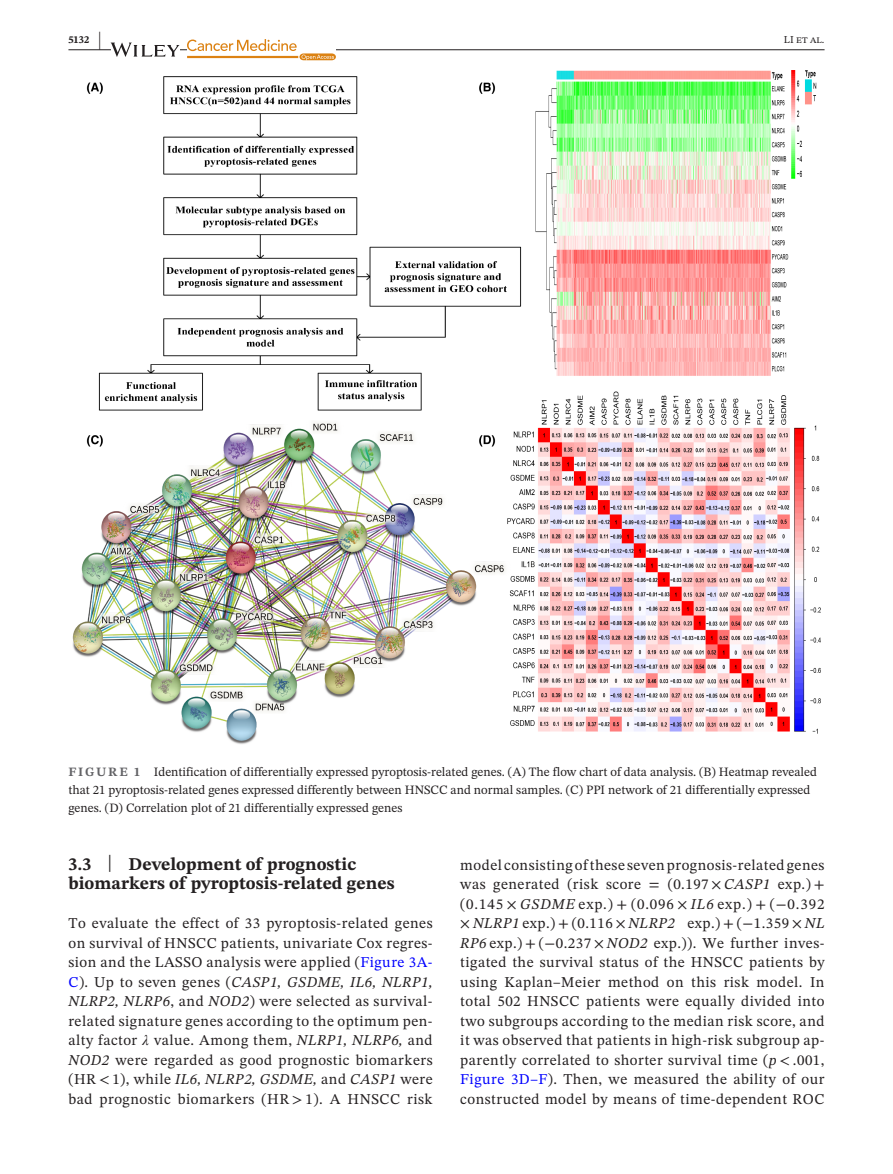
<style>
.page{position:relative;width:893px;height:1174px;background:#fff}
.page>*{position:absolute;margin:0;border:0;box-sizing:border-box;transform-origin:0 0}
.t1{font:700 18px/19.5px "STIX Two Text";color:#231f20}
.t2{font:15px/19.5px "STIX Two Text";letter-spacing:.035em;color:#231f20;text-align:justify}
.t3{font:12.75px/18px "STIX Two Text";color:#231f20}
.t4{font:10.5px "STIX Two Text";color:#231f20}
.t5{font:700 10.5px "STIX Two Text";color:#231f20}
.s1{font-size:21px}
.s2{font-weight:700;color:#636366}
.s3{font-weight:400;font-size:23.7px}
.s4{color:#00f}
.s5{font-style:italic}
.s6{font-family:"STIX";font-style:italic}
</style>
<div class="page">
<hr style="left:68px;top:49px;width:756px;height:1px;background:#231f20">
<svg style="left:111px;top:43px;width:68px;height:14px"></svg>
<svg style="left:187px;top:39px;width:149px;height:21px"></svg>
<img style="left:72px;top:70px;width:749px;height:674px">
<p class="t5" style="left:68px;top:32px;width:34px">5132 <span class="s1">|</span></p>
<p class="t4" style="left:784px;top:32px;width:42px">LI et al.</p>
<p class="t3" style="left:68px;top:763px;width:750px"><span class="s2">FIGURE 1</span> Identification of differentially expressed pyroptosis-related genes. (A) The flow chart of data analysis. (B) Heatmap revealed that 21 pyroptosis-related genes expressed differently between HNSCC and normal samples. (C) PPI network of 21 differentially expressed genes. (D) Correlation plot of 21 differentially expressed genes</p>
<p class="t1" style="left:68px;top:854px;width:328px">3.3 <span class="s3">|</span> Development of prognostic biomarkers of pyroptosis-related genes</p>
<p class="t2" style="left:68px;top:913px;width:366px">To evaluate the effect of 33 pyroptosis-related genes on survival of HNSCC patients, univariate Cox regres&shy;sion and the LASSO analysis were applied (<span class="s4">Figure 3A-C</span>). Up to seven genes (<span class="s5">CASP1, GSDME, IL6, NLRP1, NLRP2, NLRP6</span>, and <span class="s5">NOD2</span>) were selected as survival&shy;related signature genes according to the optimum pen&shy;alty factor <span class="s6">λ</span> value. Among them, <span class="s5">NLRP1, NLRP6,</span> and <span class="s5">NOD2</span> were regarded as good prognostic biomarkers (HR &lt; 1), while <span class="s5">IL6, NLRP2, GSDME,</span> and <span class="s5">CASP1</span> were bad prognostic biomarkers (HR &gt; 1). A HNSCC risk</p>
<p class="t2" style="left:460px;top:855px;width:366px">model consisting of these seven prognosis-related genes was generated (risk score = (0.197 × <span class="s5">CASP1</span> exp.) + (0.145 × <span class="s5">GSDME</span> exp.) + (0.096 × <span class="s5">IL6</span> exp.) + (−0.392 × <span class="s5">NLRP1</span> exp.) + (0.116 × <span class="s5">NLRP2</span> exp.) + (−1.359 × <span class="s5">NL RP6</span> exp.) + (−0.237 × <span class="s5">NOD2</span> exp.)). We further inves&shy;tigated the survival status of the HNSCC patients by using Kaplan–Meier method on this risk model. In total 502 HNSCC patients were equally divided into two subgroups according to the median risk score, and it was observed that patients in high-risk subgroup ap&shy;parently correlated to shorter survival time (<span class="s5">p</span> &lt; .001, <span class="s4">Figure 3D–F</span>). Then, we measured the ability of our constructed model by means of time-dependent ROC</p>
</div>
